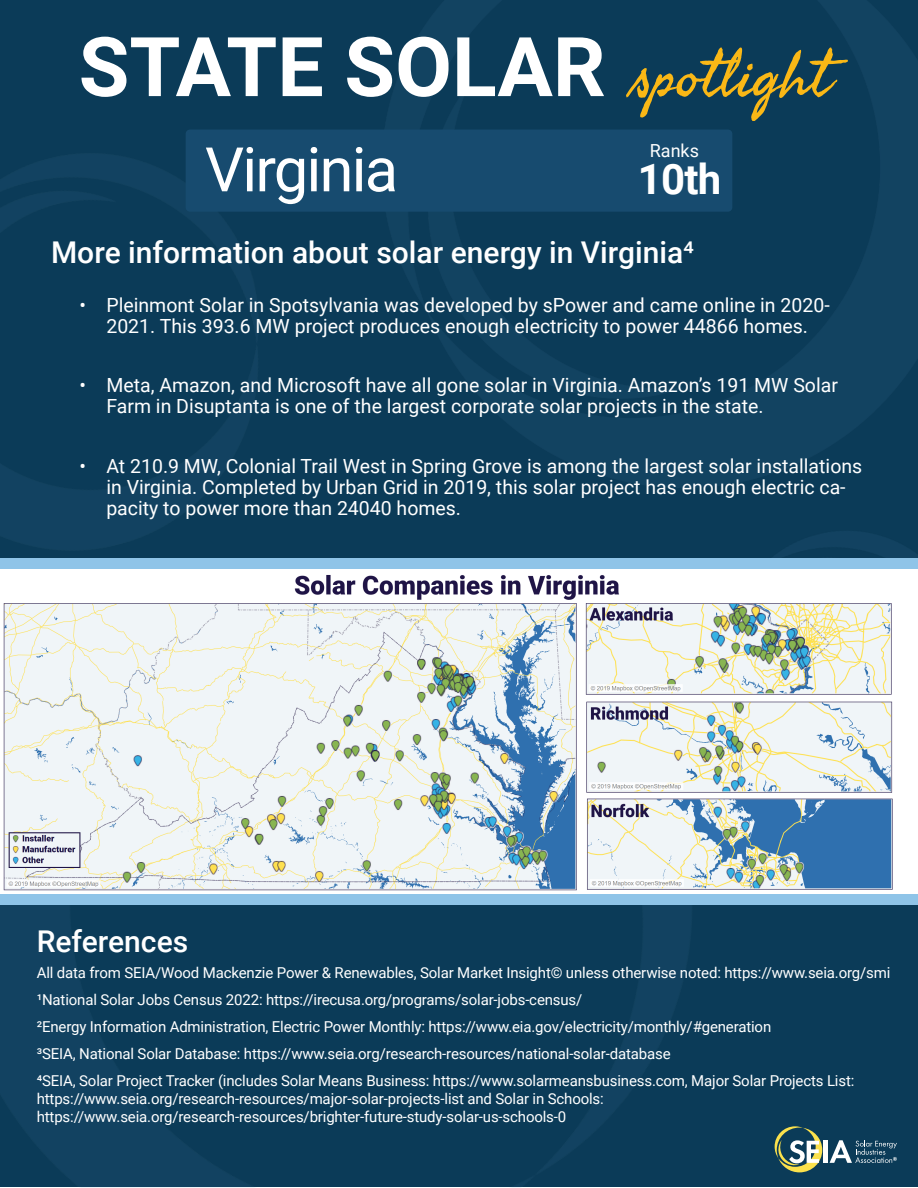
<style>
.page{position:relative;width:918px;height:1188px;background:#fff}
.page>*{position:absolute;margin:0;border:0;box-sizing:border-box;transform-origin:0 0}
.t1{font:700 82.5px "Roboto";color:#fff}
.t2{font:61.5px "Roboto";letter-spacing:-.03em;color:#fff}
.t3{font:700 42px "Roboto";color:#fff}
.t4{font:500 30px "Roboto";color:#fff}
.t5{font:19.5px/21px "Roboto";color:#fff}
.t6{font:18px "Roboto";color:#fff}
.t7{font:15px/27px "Roboto";letter-spacing:-.01em;color:#fff}
.s1{font-family:"Seaweed Script Pro";font-weight:400;font-size:64.5px;color:#fab816}
.s2{font-weight:400}
</style>
<div class="page">
<div style="left:0;top:0;width:918px;height:1187px;background:#0b3b58"></div>
<div style="left:186px;top:130px;width:546px;height:82px;background:#184c70;border-radius:4px"></div>
<div style="left:0;top:558px;width:918px;height:347px;background:#8fc4e8"></div>
<svg style="left:775px;top:1126px;width:47px;height:46px"></svg>
<hr style="left:823px;top:1141px;width:4px;height:22px;background:#fff">
<svg style="left:830px;top:1140px;width:67px;height:23px"></svg>
<img style="left:1px;top:570px;width:916px;height:323px">
<h1 class="t1" style="left:79px;top:9px;width:753px">STATE SOLAR <span class="s1">spotlight</span></h1>
<h2 class="t2" style="left:205px;top:126px;width:195px">Virginia</h2>
<p class="t6" style="left:650px;top:138px;width:51px">Ranks</p>
<h3 class="t3" style="left:638px;top:150px;width:85px">10th</h3>
<h3 class="t4" style="left:51px;top:231px;width:645px">More information about solar energy in Virginia<span class="s2">4</span></h3>
<h3 class="t5" style="left:79px;top:294px;width:752px;text-align:center">• Pleinmont Solar in Spotsylvania was developed by sPower and came online in 2020-<br>2021. This 393.6 MW project produces enough electricity to power 44866 homes.</h3>
<h3 class="t5" style="left:106px;top:374px;width:733px;text-indent:-27px">• Meta, Amazon, and Microsoft have all gone solar in Virginia. Amazon’s 191 MW Solar<br>Farm in Disuptanta is one of the largest corporate solar projects in the state.</h3>
<h3 class="t5" style="left:106px;top:455px;width:757px;text-indent:-27px">• At 210.9 MW, Colonial Trail West in Spring Grove is among the largest solar installations in Virginia. Completed by Urban Grid in 2019, this solar project has enough electric ca&shy;pacity to power more than 24040 homes.</h3>
<h3 class="t4" style="left:37px;top:920px;width:153px">References</h3>
<p class="t7" style="left:37px;top:959px;width:855px">All data from SEIA/Wood Mackenzie Power &amp; Renewables, Solar Market Insight© unless otherwise noted: https://www.seia.org/smi ¹National Solar Jobs Census 2022: https://irecusa.org/programs/solar-jobs-census/<br>²Energy Information Administration, Electric Power Monthly: https://www.eia.gov/electricity/monthly/#generation<br>³SEIA, National Solar Database: https://www.seia.org/research-resources/national-solar-database<br>4SEIA, Solar Project Tracker (includes Solar Means Business: https://www.solarmeansbusiness.com, Major Solar Projects List:</p>
<p class="t7" style="left:37px;top:1090px;width:569px;line-height:18px">https://www.seia.org/research-resources/major-solar-projects-list and Solar in Schools: https://www.seia.org/research-resources/brighter-future-study-solar-us-schools-0</p>
</div>
